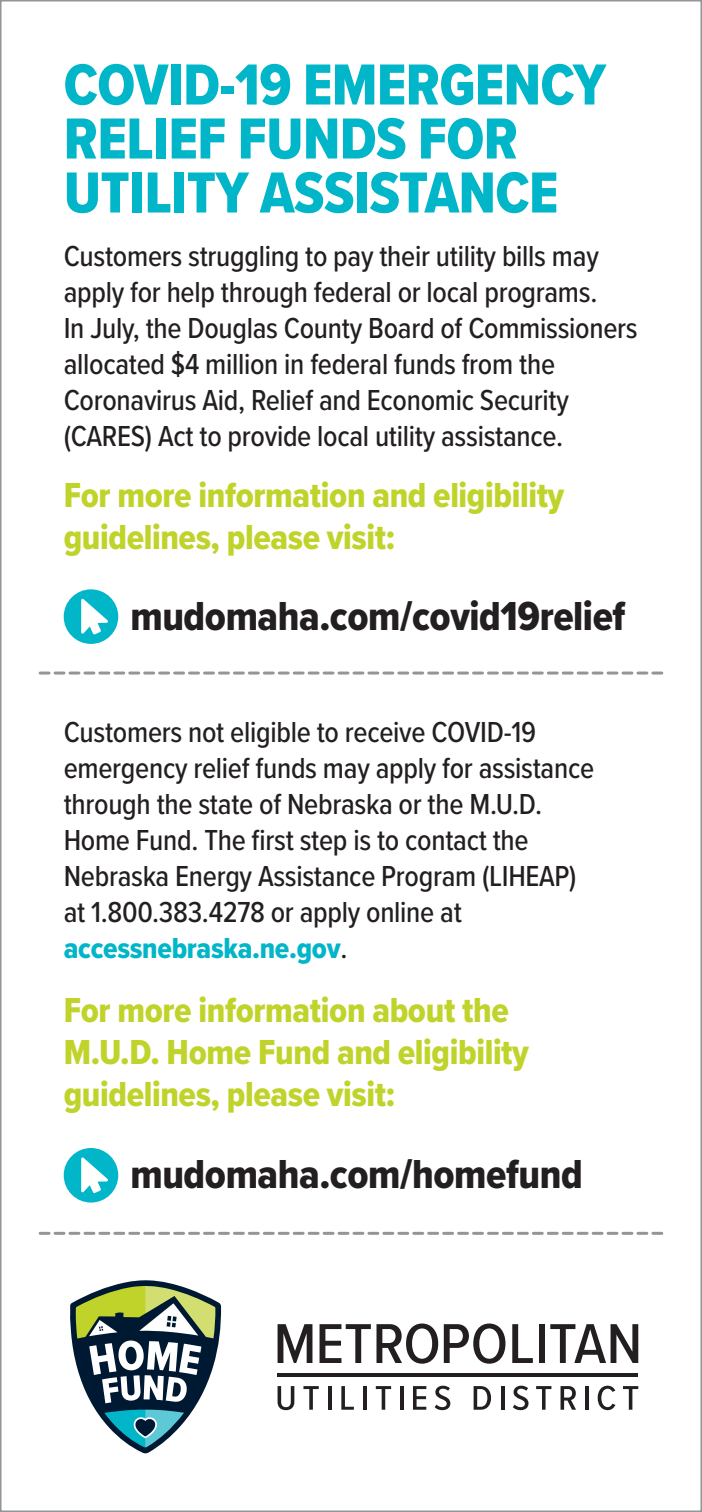
<style>
.page{position:relative;width:702px;height:1512px;background:#fff}
.page>*{position:absolute;margin:0;border:0;box-sizing:border-box;transform-origin:0 0}
.t1{font:60px/54px "Proxima Nova Cond Extrabld";letter-spacing:-.01em;color:#00b6c8}
.t2{font:42px "Proxima Nova Cond Extrabld";letter-spacing:-.01em;color:#231f20}
.t3{font:36px/42px "Proxima Nova Cond Extrabld";letter-spacing:-.01em;color:#c0d32b}
.t4{font:500 30px/36px "Proxima Nova Cond";letter-spacing:-.01em;color:#231f20}
.s1{font-family:"Proxima Nova Cond Extrabld";font-weight:400;color:#00b6c8}
</style>
<div class="page">
<svg style="left:64px;top:589px;width:54px;height:55px"></svg>
<svg style="left:64px;top:1148px;width:54px;height:55px"></svg>
<svg style="left:40px;top:672px;width:622px;height:3px"></svg>
<svg style="left:40px;top:1232px;width:622px;height:3px"></svg>
<svg style="left:70px;top:1280px;width:151px;height:174px"></svg>
<svg style="left:278px;top:1386px;width:16px;height:24px"></svg>
<svg style="left:303px;top:1386px;width:16px;height:24px"></svg>
<hr style="left:328px;top:1386px;width:3px;height:24px;background:#231f20">
<svg style="left:341px;top:1386px;width:13px;height:24px"></svg>
<hr style="left:363px;top:1386px;width:4px;height:24px;background:#231f20">
<svg style="left:376px;top:1386px;width:15px;height:24px"></svg>
<hr style="left:400px;top:1386px;width:4px;height:24px;background:#231f20">
<svg style="left:413px;top:1386px;width:13px;height:24px"></svg>
<svg style="left:435px;top:1386px;width:15px;height:24px"></svg>
<svg style="left:474px;top:1386px;width:17px;height:24px"></svg>
<hr style="left:501px;top:1386px;width:3px;height:24px;background:#231f20">
<svg style="left:513px;top:1386px;width:16px;height:24px"></svg>
<svg style="left:536px;top:1386px;width:15px;height:24px"></svg>
<svg style="left:561px;top:1386px;width:15px;height:24px"></svg>
<hr style="left:585px;top:1386px;width:4px;height:24px;background:#231f20">
<svg style="left:598px;top:1386px;width:17px;height:24px"></svg>
<svg style="left:623px;top:1386px;width:15px;height:24px"></svg>
<hr style="left:278px;top:1373px;width:360px;height:3px;background:#231f20">
<svg style="left:278px;top:1324px;width:34px;height:39px"></svg>
<svg style="left:320px;top:1324px;width:51px;height:39px"></svg>
<svg style="left:377px;top:1324px;width:61px;height:40px"></svg>
<svg style="left:444px;top:1324px;width:61px;height:40px"></svg>
<svg style="left:512px;top:1324px;width:21px;height:39px"></svg>
<div style="left:539px;top:1324px;width:6px;height:39px;background:#231f20"></div>
<svg style="left:550px;top:1324px;width:88px;height:39px"></svg>
<p class="t1" style="left:64px;top:57px;width:544px">COVID-19 EMERGENCY<br>RELIEF FUNDS FOR<br>UTILITY ASSISTANCE</p>
<p class="t4" style="left:64px;top:237px;width:575px">Customers struggling to pay their utility bills may apply for help through federal or local programs.<br>In July, the Douglas County Board of Commissioners allocated $4 million in federal funds from the Coronavirus Aid, Relief and Economic Security (CARES) Act to provide local utility assistance.</p>
<p class="t3" style="left:64px;top:473px;width:502px">For more information and eligibility guidelines, please visit:</p>
<p class="t2" style="left:130px;top:585px;width:497px">mudomaha.com/covid19relief</p>
<p class="t4" style="left:64px;top:713px;width:532px">Customers not eligible to receive COVID-19 emergency relief funds may apply for assistance through the state of Nebraska or the M.U.D.<br>Home Fund. The first step is to contact the Nebraska Energy Assistance Program (LIHEAP) at 1.800.383.4278 or apply online at <span class="s1">accessnebraska.ne.gov</span>.</p>
<p class="t3" style="left:64px;top:989px;width:467px">For more information about the<br>M.U.D. Home Fund and eligibility guidelines, please visit:</p>
<p class="t2" style="left:130px;top:1144px;width:454px">mudomaha.com/homefund</p>
</div>
